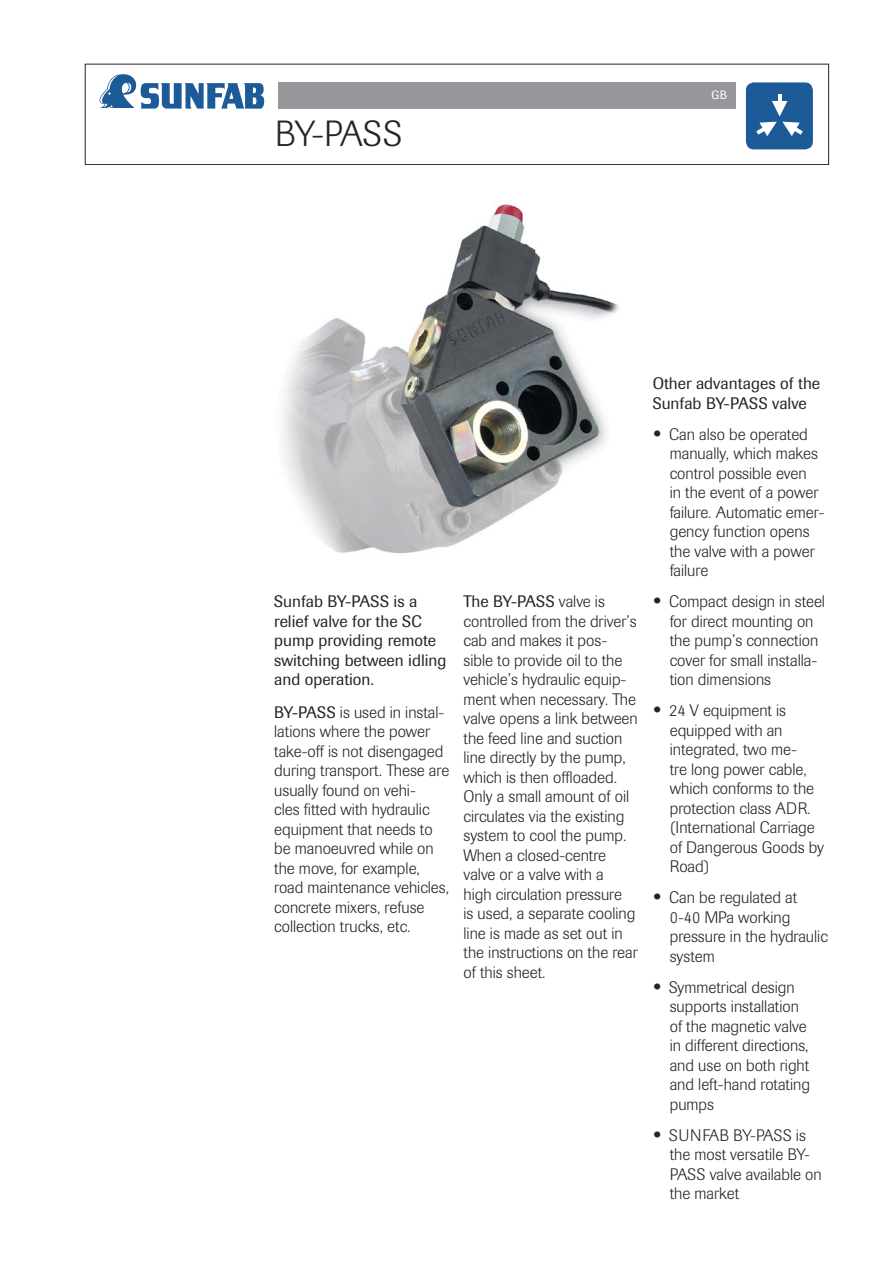
<style>
.page{position:relative;width:893px;height:1263px;background:#fff}
.page>*{position:absolute;margin:0;border:0;box-sizing:border-box;transform-origin:0 0}
.Huvud{font:300 36px "Imago";color:#262424}
.Brödtext{font:300 16.5px/19.5px "Imago";color:#262424}
.Hängande_indrag{font:300 16.5px/19.5px "Imago";color:#262424}
.Ingress{font:16.5px/19.5px "Imago";color:#262424}
.Brödtext-2{font:16.5px/19.5px "Imago";color:#262424}
.t1{font:12px "Imago";color:#fff}
.s1{font-weight:400}
.s2{font-size:27px}
</style>
<div class="page">
<div style="left:85px;top:64px;width:744px;height:101px;border:1px solid #262424"></div>
<div style="left:278px;top:82px;width:458px;height:27px;background:#96979a"></div>
<svg style="left:99px;top:74px;width:166px;height:35px"></svg>
<div style="left:746px;top:82px;width:67px;height:67px;background:#1c5a98;border-radius:8px"></div>
<svg style="left:756px;top:94px;width:47px;height:42px"></svg>
<img style="left:282px;top:203px;width:337px;height:351px">
<p class="Huvud" style="left:275px;top:113px;width:129px">BY-PASS</p>
<p class="t1" style="left:711px;top:88px;width:17px">GB</p>
<p class="Ingress" style="left:274px;top:592px;width:174px">Sunfab BY-PASS is a relief valve for the SC pump providing remote switching between idling and operation.</p>
<p class="Brödtext" style="left:274px;top:702px;width:177px"><span class="s1">BY-PASS</span> is used in instal&shy;lations where the power take-off is not disengaged during transport. These are usually found on vehi-<br>cles fitted with hydraulic equipment that needs to be manoeuvred while on the move, for example, road maintenance vehicles, concrete mixers, refuse collection trucks, etc.</p>
<p class="Brödtext" style="left:463px;top:592px;width:176px"><span class="s1">The BY-PASS</span> valve is controlled from the driver’s cab and makes it pos&shy;sible to provide oil to the vehicle’s hydraulic equip&shy;ment when necessary. The valve opens a link between the feed line and suction line directly by the pump, which is then offloaded.<br>Only a small amount of oil circulates via the existing system to cool the pump.</p>
<p class="Brödtext" style="left:463px;top:846px;width:176px">When a closed-centre valve or a valve with a<br>high circulation pressure<br>is used, a separate cooling line is made as set out in the instructions on the rear of this sheet.</p>
<p class="Brödtext-2" style="left:653px;top:374px;width:169px">Other advantages of the<br>Sunfab BY-PASS valve</p>
<p class="Hängande_indrag" style="left:670px;top:424px;width:157px;text-indent:-17px"><span class="s2">•</span> Can also be operated manually, which makes control possible even<br>in the event of a power failure. Automatic emer&shy;gency function opens the valve with a power failure</p>
<p class="Hängande_indrag" style="left:670px;top:592px;width:157px;text-indent:-17px"><span class="s2">•</span> Compact design in steel for direct mounting on the pump’s connection cover for small installa&shy;tion dimensions</p>
<p class="Hängande_indrag" style="left:670px;top:701px;width:156px;text-indent:-17px"><span class="s2">•</span> 24 V equipment is equipped with an integrated, two me-<br>tre long power cable, which conforms to the protection class ADR. (International Carriage of Dangerous Goods by<br>Road)</p>
<p class="Hängande_indrag" style="left:670px;top:888px;width:160px;text-indent:-17px"><span class="s2">•</span> Can be regulated at<br>0-40 MPa working pressure in the hydraulic system</p>
<p class="Hängande_indrag" style="left:670px;top:977px;width:142px;text-indent:-17px"><span class="s2">•</span> Symmetrical design supports installation of the magnetic valve in different directions, and use on both right and left-hand rotating pumps</p>
<p class="Hängande_indrag" style="left:670px;top:1125px;width:153px;text-indent:-17px"><span class="s2">•</span> SUNFAB BY-PASS is the most versatile BY-<br>PASS valve available on the market</p>
</div>
